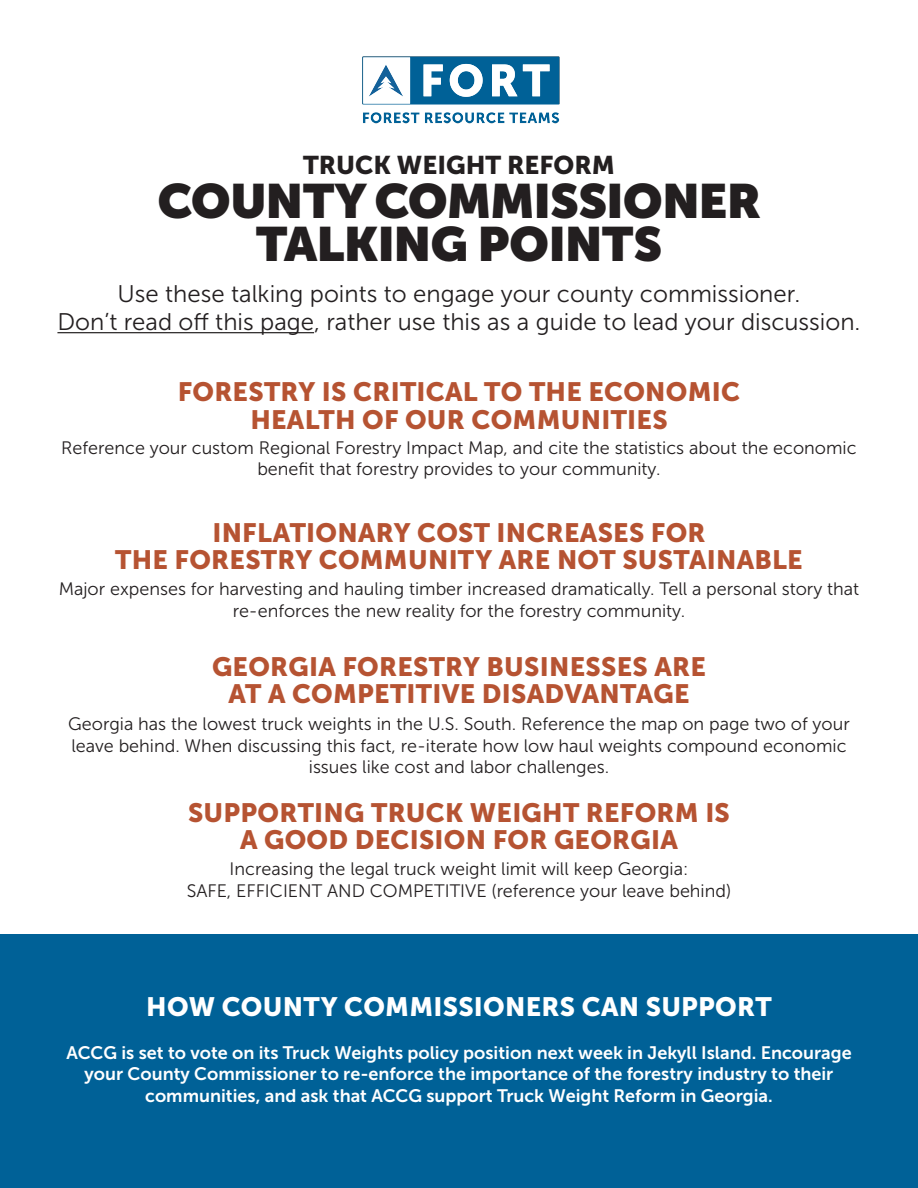
<style>
.page{position:relative;width:918px;height:1188px;background:#fff}
.page>*{position:absolute;margin:0;border:0;box-sizing:border-box;transform-origin:0 0}
.t1{font:900 48px/43.5px "Museo Sans Display";color:#231f20;text-align:center}
.t2{font:26.4px/26.4px "Museo Sans 900";letter-spacing:.01em;color:#b65332;text-align:center}
.t3{font:26.4px "Museo Sans 900";letter-spacing:.01em;color:#fff}
.t4{font:25.5px "Museo Sans 900";color:#231f20}
.t5{font:24px/28.8px "Museo Sans 300";color:#231f20;text-align:center}
.t6{font:18px/21.6px "Museo Sans 300";color:#231f20;text-align:center}
.t7{font:18px/21.6px "Museo Sans 700";color:#fff;text-align:center}
</style>
<div class="page">
<img style="left:362px;top:56px;width:198px;height:68px">
<hr style="left:57px;top:332px;width:257px;height:1px;background:#231f20">
<div style="left:0;top:934px;width:918px;height:254px;background:#006197"></div>
<p class="t4" style="left:303px;top:151px;width:313px">TRUCK WEIGHT REFORM</p>
<p class="t1" style="left:158px;top:179px;width:604px">COUNTY COMMISSIONER<br>TALKING POINTS</p>
<p class="t5" style="left:57px;top:279px;width:805px">Use these talking points to engage your county commissioner.<br>Don’t read off this page, rather use this as a guide to lead your discussion.</p>
<p class="t2" style="left:178px;top:378px;width:564px;line-height:27.6px">FORESTRY IS CRITICAL TO THE ECONOMIC<br>HEALTH OF OUR COMMUNITIES</p>
<p class="t6" style="left:61px;top:437px;width:797px">Reference your custom Regional Forestry Impact Map, and cite the statistics about the economic benefit that forestry provides to your community.</p>
<p class="t2" style="left:115px;top:520px;width:689px">INFLATIONARY COST INCREASES FOR<br>THE FORESTRY COMMUNITY ARE NOT SUSTAINABLE</p>
<p class="t6" style="left:59px;top:578px;width:802px">Major expenses for harvesting and hauling timber increased dramatically. Tell a personal story that re-enforces the new reality for the forestry community.</p>
<p class="t2" style="left:212px;top:654px;width:495px">GEORGIA FORESTRY BUSINESSES ARE<br>AT A COMPETITIVE DISADVANTAGE</p>
<p class="t6" style="left:68px;top:713px;width:783px">Georgia has the lowest truck weights in the U.S. South. Reference the map on page two of your leave behind. When discussing this fact, re-iterate how low haul weights compound economic issues like cost and labor challenges.</p>
<p class="t2" style="left:188px;top:800px;width:543px">SUPPORTING TRUCK WEIGHT REFORM IS<br>A GOOD DECISION FOR GEORGIA</p>
<p class="t6" style="left:230px;top:858px;width:460px">Increasing the legal truck weight limit will keep Georgia:</p>
<p class="t6" style="left:187px;top:880px;width:546px">SAFE, EFFICIENT AND COMPETITIVE (reference your leave behind)</p>
<p class="t3" style="left:146px;top:991px;width:627px">HOW COUNTY COMMISSIONERS CAN SUPPORT</p>
<p class="t7" style="left:66px;top:1042px;width:787px">ACCG is set to vote on its Truck Weights policy position next week in Jekyll Island. Encourage your County Commissioner to re-enforce the importance of the forestry industry to their communities, and ask that ACCG support Truck Weight Reform in Georgia.</p>
</div>
